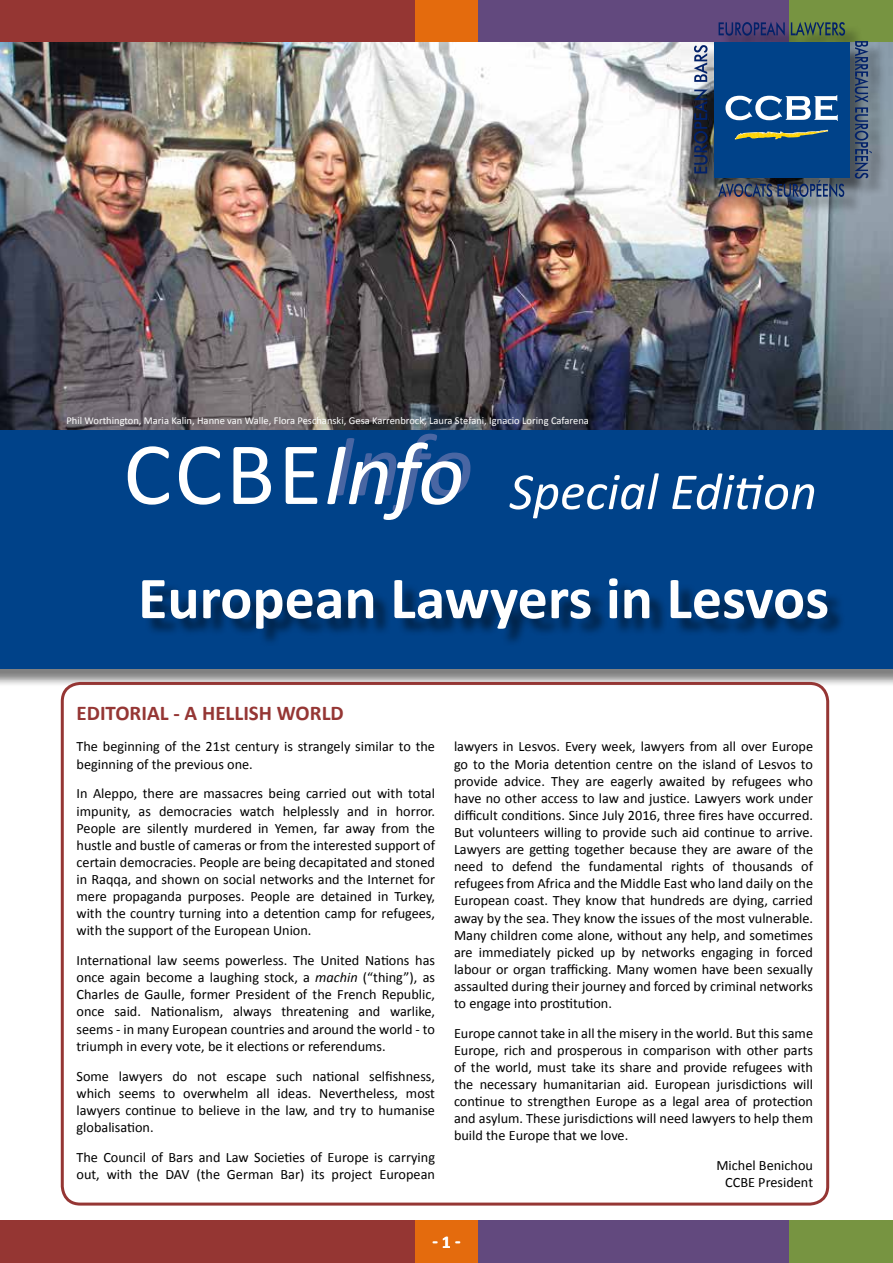
<style>
.page{position:relative;width:893px;height:1263px;background:#fff}
.page>*{position:absolute;margin:0;border:0;box-sizing:border-box;transform-origin:0 0}
.t1{font:700 60px "Calibri";color:#fff}
.t2{font:italic 52.5px "Calibri";color:#fff}
.t3{font:700 21px "Calibri";color:#953634}
.t4{font:700 18px "Calibri";color:#fff}
.t5{font:14.25px/17.1px "Calibri";color:#000;text-align:justify}
.t6{font:10.5px "Calibri";color:#fff}
.s1{font-style:normal;font-size:90px}
.s2{font-style:italic}
</style>
<div class="page">
<div style="left:0;top:1220px;width:415px;height:43px;background:#953633"></div>
<div style="left:478px;top:1220px;width:311px;height:43px;background:#62497e"></div>
<div style="left:415px;top:1220px;width:63px;height:43px;background:#e46b0d"></div>
<div style="left:789px;top:1220px;width:104px;height:43px;background:#779441"></div>
<div style="left:0;top:0;width:415px;height:43px;background:#953633"></div>
<div style="left:478px;top:0;width:311px;height:43px;background:#62497e"></div>
<div style="left:415px;top:0;width:63px;height:43px;background:#e46b0d"></div>
<div style="left:789px;top:0;width:104px;height:43px;background:#779441"></div>
<div style="left:0;top:431px;width:893px;height:256px;background:#000;opacity:.5"></div>
<div style="left:0;top:428px;width:893px;height:241px;background:#004289"></div>
<div style="left:61px;top:682px;width:768px;height:523px;border:3px solid #953634;border-radius:18px"></div>
<div style="left:144px;top:581px;width:702px;height:66px;background:#000;opacity:.5"></div>
<img style="left:0;top:43px;width:893px;height:386px">
<div style="left:696px;top:25px;width:194px;height:190px;background:#000;opacity:.5"></div>
<div style="left:714px;top:42px;width:135px;height:135px;background:#004289"></div>
<img style="left:735px;top:130px;width:93px;height:10px">
<svg style="left:725px;top:95px;width:113px;height:26px"></svg>
<svg style="left:719px;top:22px;width:66px;height:14px"></svg>
<svg style="left:791px;top:22px;width:54px;height:14px"></svg>
<svg style="left:718px;top:180px;width:126px;height:17px;background:#485166"></svg>
<svg style="left:855px;top:41px;width:17px;height:138px;background:#4e617e"></svg>
<svg style="left:694px;top:90px;width:14px;height:83px"></svg>
<svg style="left:694px;top:45px;width:14px;height:37px"></svg>
<p class="t6" style="left:67px;top:414px;width:524px">Phil Worthington, Maria Kalin, Hanne van Walle, Flora Peschanski, Gesa Karrenbrock, Laura Stefani, Ignacio Loring Cafarena</p>
<h2 class="t2" style="left:123px;top:456px;width:695px"><span class="s1">CCBE</span><sup>Info</sup> Special Edition</h2>
<h1 class="t1" style="left:138px;top:560px;width:693px">European Lawyers in Lesvos</h1>
<h3 class="t3" style="left:77px;top:699px;width:269px">EDITORIAL - A HELLISH WORLD</h3>
<p class="t5" style="left:77px;top:738px;width:360px">The beginning of the 21st century is strangely similar to the beginning of the previous one.</p>
<p class="t5" style="left:77px;top:785px;width:360px">In Aleppo, there are massacres being carried out with total impunity, as democracies watch helplessly and in horror.<br>People are silently murdered in Yemen, far away from the hustle and bustle of cameras or from the interested support of certain democracies. People are being decapitated and stoned in Raqqa, and shown on social networks and the Internet for mere propaganda purposes. People are detained in Turkey, with the country turning into a detention camp for refugees, with the support of the European Union.</p>
<p class="t5" style="left:77px;top:952px;width:360px">International law seems powerless. The United Nations has once again become a laughing stock, a <span class="s2">machin</span> (“thing”), as Charles de Gaulle, former President of the French Republic, once said. Nationalism, always threatening and warlike, seems - in many European countries and around the world - to triumph in every vote, be it elections or referendums.</p>
<p class="t5" style="left:77px;top:1067px;width:360px">Some lawyers do not escape such national selfishness, which seems to overwhelm all ideas. Nevertheless, most lawyers continue to believe in the law, and try to humanise globalisation.</p>
<p class="t5" style="left:77px;top:1148px;width:360px">The Council of Bars and Law Societies of Europe is carrying out, with the DAV (the German Bar) its project European</p>
<p class="t5" style="left:454px;top:738px;width:361px">lawyers in Lesvos. Every week, lawyers from all over Europe go to the Moria detention centre on the island of Lesvos to provide advice. They are eagerly awaited by refugees who have no other access to law and justice. Lawyers work under difficult conditions. Since July 2016, three fires have occurred.<br>But volunteers willing to provide such aid continue to arrive.<br>Lawyers are getting together because they are aware of the need to defend the fundamental rights of thousands of refugees from Africa and the Middle East who land daily on the European coast. They know that hundreds are dying, carried away by the sea. They know the issues of the most vulnerable.<br>Many children come alone, without any help, and sometimes are immediately picked up by networks engaging in forced labour or organ trafficking. Many women have been sexually assaulted during their journey and forced by criminal networks to engage into prostitution.</p>
<p class="t5" style="left:454px;top:1025px;width:361px">Europe cannot take in all the misery in the world. But this same Europe, rich and prosperous in comparison with other parts of the world, must take its share and provide refugees with the necessary humanitarian aid. European jurisdictions will continue to strengthen Europe as a legal area of protection and asylum. These jurisdictions will need lawyers to help them build the Europe that we love.</p>
<p class="t5" style="left:716px;top:1157px;width:98px;text-align:right">Michel Benichou<br>CCBE President</p>
<p class="t4" style="left:432px;top:1231px;width:30px">- 1 -</p>
</div>
